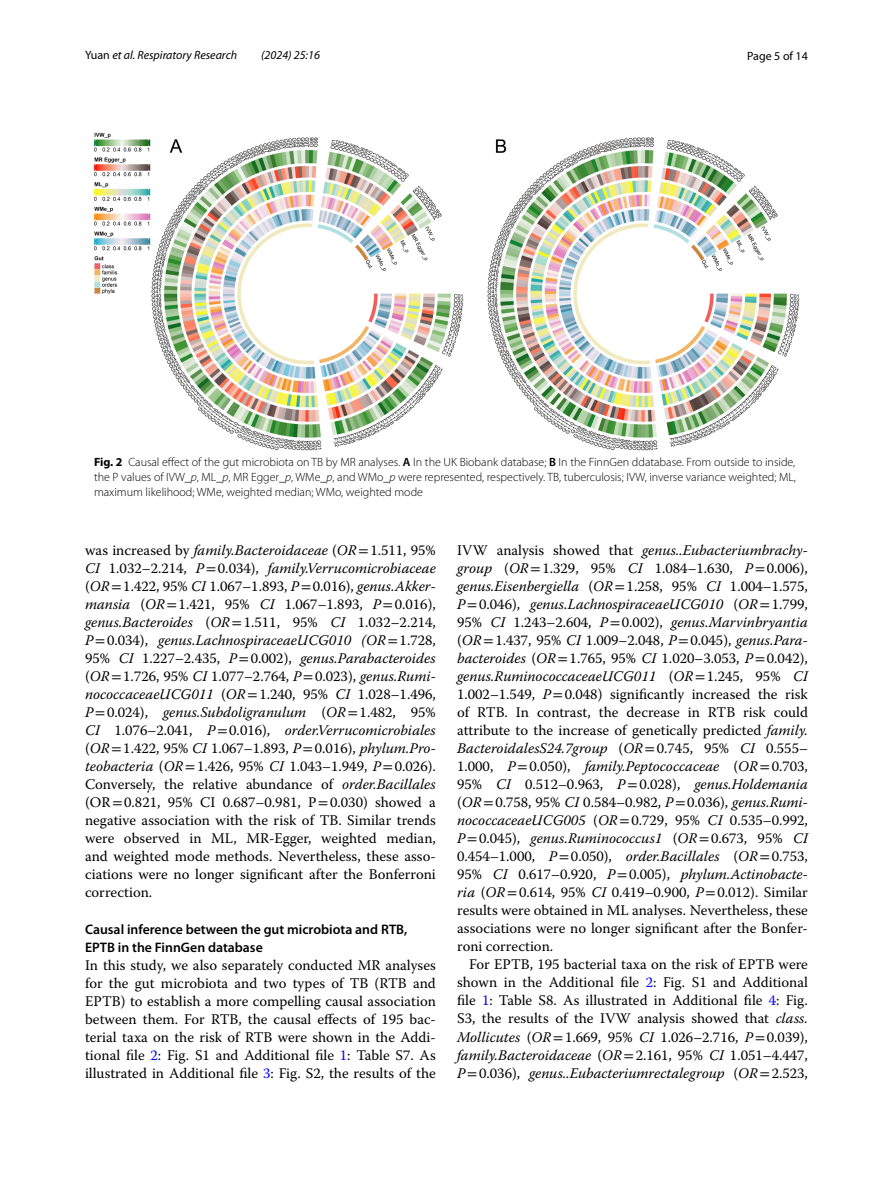
<style>
.page{position:relative;width:893px;height:1187px;background:#fff}
.page>*{position:absolute;margin:0;border:0;box-sizing:border-box;transform-origin:0 0}
.t1{font:14.7px/18px "Warnock Pro";color:#000;text-align:justify}
.t2{font:600 13.8px/18px "Myriad Pro";color:#000}
.t3{font:300 12px/15px "Myriad Pro";color:#000;text-align:justify}
.t4{font:italic 12px "Myriad Pro";color:#000}
.t5{font:12px "Myriad Pro";color:#000}
.s1{font-style:normal}
.s2{font-weight:700}
.s3{font-weight:600}
.s4{font-style:italic}
.s5{font-family:"STIX"}
.s6{color:#00f}
</style>
<div class="page">
<img style="left:94px;top:133px;width:705px;height:317px">
<p class="t4" style="left:85px;top:48px;width:154px"><span class="s1">Yuan</span> et al. Respiratory Research</p>
<p class="t4" style="left:261px;top:48px;width:60px">(2024) 25:16</p>
<p class="t5" style="left:747px;top:48px;width:62px">Page 5 of 14</p>
<p class="t3" style="left:94px;top:454px;width:703px"><span class="s2">Fig. 2</span> Causal effect of the gut microbiota on TB by MR analyses. <span class="s3">A</span> In the UK Biobank database; <span class="s3">B</span> In the FinnGen ddatabase. From outside to inside, the P values of IVW_<span class="s4">p</span>, ML_<span class="s4">p</span>, MR Egger_<span class="s4">p</span>, WMe_<span class="s4">p</span>, and WMo_<span class="s4">p</span> were represented, respectively. TB, tuberculosis; IVW, inverse variance weighted; ML, maximum likelihood; WMe, weighted median; WMo, weighted mode</p>
<p class="t1" style="left:85px;top:541px;width:352px">was increased by <span class="s4">family.Bacteroidaceae</span> (<span class="s4">OR</span><span class="s5">=</span>1.511, 95% <span class="s4">CI</span> 1.032–2.214, <span class="s4">P</span><span class="s5">=</span>0.034), <span class="s4">family.Verrucomicrobiaceae </span>(<span class="s4">OR</span><span class="s5">=</span>1.422, 95% <span class="s4">CI</span> 1.067–1.893, <span class="s4">P</span><span class="s5">=</span>0.016), <span class="s4">genus.Akker&shy;mansia</span> (<span class="s4">OR</span><span class="s5">=</span>1.421, 95% <span class="s4">CI</span> 1.067–1.893, <span class="s4">P</span><span class="s5">=</span>0.016), <span class="s4">genus.Bacteroides</span> (<span class="s4">OR</span><span class="s5">=</span>1.511, 95% <span class="s4">CI</span> 1.032–2.214, <span class="s4">P</span><span class="s5">=</span>0.034), <span class="s4">genus.LachnospiraceaeUCG010 (OR</span><span class="s5">=</span>1.728, 95% <span class="s4">CI</span> 1.227–2.435, <span class="s4">P</span><span class="s5">=</span>0.002), <span class="s4">genus.Parabacteroides </span>(<span class="s4">OR</span><span class="s5">=</span>1.726, 95% <span class="s4">CI</span> 1.077–2.764, <span class="s4">P</span><span class="s5">=</span>0.023), <span class="s4">genus.Rumi&shy;nococcaceaeUCG011</span> (<span class="s4">OR</span><span class="s5">=</span>1.240, 95% <span class="s4">CI</span> 1.028–1.496, <span class="s4">P</span><span class="s5">=</span>0.024), <span class="s4">genus.Subdoligranulum</span> (<span class="s4">OR</span><span class="s5">=</span>1.482, 95% <span class="s4">CI</span> 1.076–2.041, <span class="s4">P</span><span class="s5">=</span>0.016), <span class="s4">order.Verrucomicrobiales </span>(<span class="s4">OR</span><span class="s5">=</span>1.422, 95% <span class="s4">CI</span> 1.067–1.893, <span class="s4">P</span><span class="s5">=</span>0.016), <span class="s4">phylum.Pro&shy;teobacteria</span> (<span class="s4">OR</span><span class="s5">=</span>1.426, 95% <span class="s4">CI</span> 1.043–1.949, <span class="s4">P</span><span class="s5">=</span>0.026).<br>Conversely, the relative abundance of <span class="s4">order.Bacillales </span>(OR<span class="s5">=</span>0.821, 95% CI 0.687–0.981, P<span class="s5">=</span>0.030) showed a negative association with the risk of TB. Similar trends were observed in ML, MR-Egger, weighted median, and weighted mode methods. Nevertheless, these asso&shy;ciations were no longer significant after the Bonferroni correction.</p>
<p class="t2" style="left:85px;top:919px;width:324px">Causal inference between the gut microbiota and RTB,<br>EPTB in the FinnGen database</p>
<p class="t1" style="left:85px;top:955px;width:352px">In this study, we also separately conducted MR analyses for the gut microbiota and two types of TB (RTB and EPTB) to establish a more compelling causal association between them. For RTB, the causal effects of 195 bac&shy;terial taxa on the risk of RTB were shown in the Addi&shy;tional file <span class="s6">2</span>: Fig. S1 and Additional file <span class="s6">1</span>: Table S7. As illustrated in Additional file <span class="s6">3</span>: Fig. S2, the results of the</p>
<p class="t1" style="left:457px;top:541px;width:352px">IVW analysis showed that <span class="s4">genus..Eubacteriumbrachy&shy;group</span> (<span class="s4">OR</span><span class="s5">=</span>1.329, 95% <span class="s4">CI</span> 1.084–1.630, <span class="s4">P</span><span class="s5">=</span>0.006), <span class="s4">genus.Eisenbergiella</span> (<span class="s4">OR</span><span class="s5">=</span>1.258, 95% <span class="s4">CI</span> 1.004–1.575, <span class="s4">P</span><span class="s5">=</span>0.046), <span class="s4">genus.LachnospiraceaeUCG010</span> (<span class="s4">OR</span><span class="s5">=</span>1.799, 95% <span class="s4">CI</span> 1.243–2.604, <span class="s4">P</span><span class="s5">=</span>0.002), <span class="s4">genus.Marvinbryantia </span>(<span class="s4">OR</span><span class="s5">=</span>1.437, 95% <span class="s4">CI</span> 1.009–2.048, <span class="s4">P</span><span class="s5">=</span>0.045), <span class="s4">genus.Para&shy;bacteroides</span> (<span class="s4">OR</span><span class="s5">=</span>1.765, 95% <span class="s4">CI</span> 1.020–3.053, <span class="s4">P</span><span class="s5">=</span>0.042), <span class="s4">genus.RuminococcaceaeUCG011</span> (<span class="s4">OR</span><span class="s5">=</span>1.245, 95% <span class="s4">CI </span>1.002–1.549, <span class="s4">P</span><span class="s5">=</span>0.048) significantly increased the risk of RTB. In contrast, the decrease in RTB risk could attribute to the increase of genetically predicted <span class="s4">family.<br>BacteroidalesS24.7group</span> (<span class="s4">OR</span><span class="s5">=</span>0.745, 95% <span class="s4">CI</span> 0.555– 1.000, <span class="s4">P</span><span class="s5">=</span>0.050), <span class="s4">family.Peptococcaceae</span> (<span class="s4">OR</span><span class="s5">=</span>0.703, 95% <span class="s4">CI</span> 0.512–0.963, <span class="s4">P</span><span class="s5">=</span>0.028), <span class="s4">genus.Holdemania </span>(<span class="s4">OR</span><span class="s5">=</span>0.758, 95% <span class="s4">CI</span> 0.584–0.982, <span class="s4">P</span><span class="s5">=</span>0.036), <span class="s4">genus.Rumi&shy;nococcaceaeUCG005</span> (<span class="s4">OR</span><span class="s5">=</span>0.729, 95% <span class="s4">CI</span> 0.535–0.992, <span class="s4">P</span><span class="s5">=</span>0.045), <span class="s4">genus.Ruminococcus1</span> (<span class="s4">OR</span><span class="s5">=</span>0.673, 95% <span class="s4">CI </span>0.454–1.000, <span class="s4">P</span><span class="s5">=</span>0.050), <span class="s4">order.Bacillales</span> (<span class="s4">OR</span><span class="s5">=</span>0.753, 95% <span class="s4">CI</span> 0.617–0.920, <span class="s4">P</span><span class="s5">=</span>0.005), <span class="s4">phylum.Actinobacte&shy;ria</span> (<span class="s4">OR</span><span class="s5">=</span>0.614, 95% <span class="s4">CI</span> 0.419–0.900, <span class="s4">P</span><span class="s5">=</span>0.012). Similar results were obtained in ML analyses. Nevertheless, these associations were no longer significant after the Bonfer&shy;roni correction.</p>
<p class="t1" style="left:457px;top:955px;width:352px;text-indent:12px">For EPTB, 195 bacterial taxa on the risk of EPTB were shown in the Additional file <span class="s6">2</span>: Fig. S1 and Additional file <span class="s6">1</span>: Table S8. As illustrated in Additional file <span class="s6">4</span>: Fig.<br>S3, the results of the IVW analysis showed that <span class="s4">class.<br>Mollicutes</span> (<span class="s4">OR</span><span class="s5">=</span>1.669, 95% <span class="s4">CI</span> 1.026–2.716, <span class="s4">P</span><span class="s5">=</span>0.039), <span class="s4">family.Bacteroidaceae</span> (<span class="s4">OR</span><span class="s5">=</span>2.161, 95% <span class="s4">CI</span> 1.051–4.447, <span class="s4">P</span><span class="s5">=</span>0.036), <span class="s4">genus..Eubacteriumrectalegroup</span> (<span class="s4">OR</span><span class="s5">=</span>2.523,</p>
</div>
